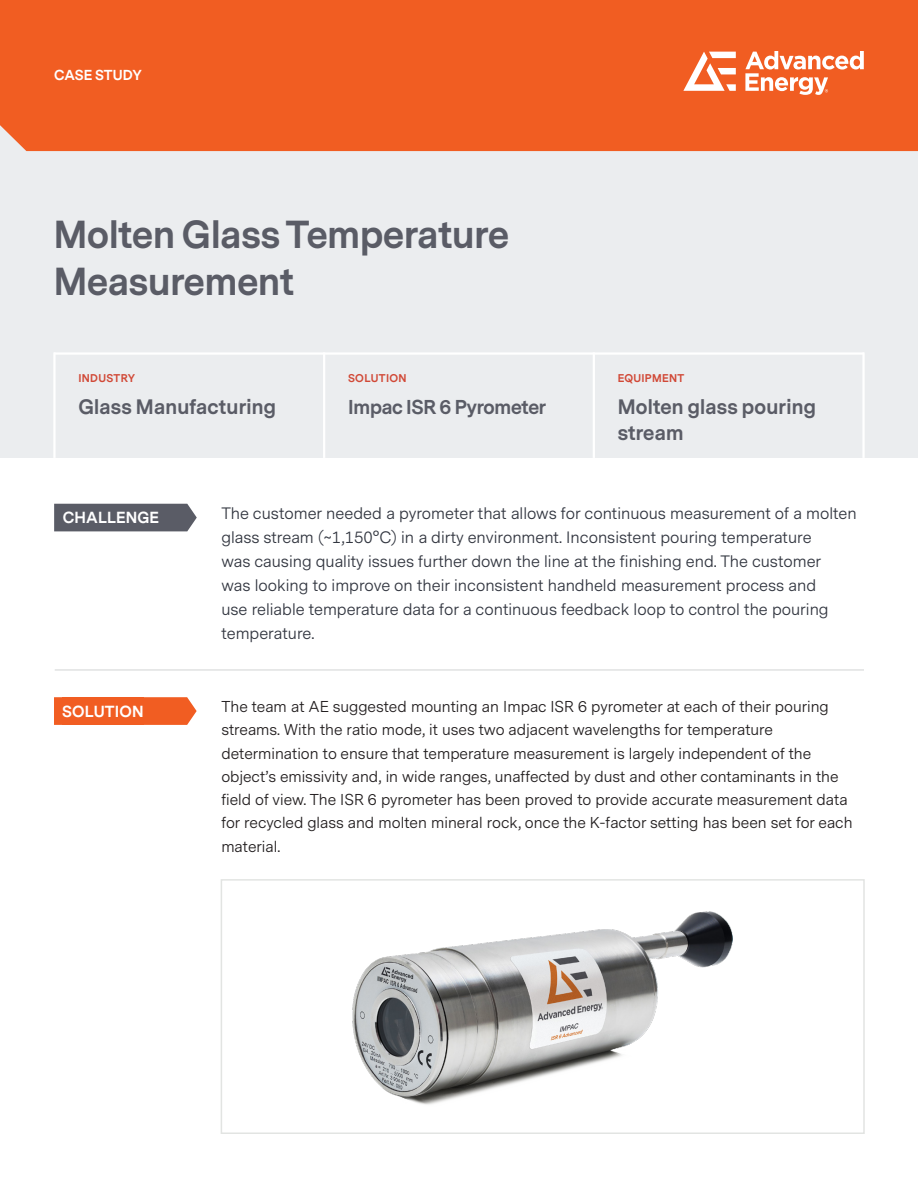
<style>
.page{position:relative;width:918px;height:1188px;background:#fff}
.page>*{position:absolute;margin:0;border:0;box-sizing:border-box;transform-origin:0 0}
.t1{font:700 36.45px/47px "Messina Sans";color:#5a5c66}
.AE__Colored_Subhead{font:700 19.5px/25.5px "Messina Sans";letter-spacing:.01em;color:#5a5c66}
.AE__Colored_Subhead-2{font:700 18.75px "Messina Sans";letter-spacing:-.01em;color:#5a5c66}
.AE___Page_Body{font:16.5px/24px "Messina Sans";color:#323640}
.AE___Page_Body-2{font:15.75px/23.2px "Messina Sans";color:#231f20}
.Cover_Heading{font:700 15px "Messina Sans";letter-spacing:.01em;color:#fff}
.Cover_Heading-2{font:700 13.5px "Messina Sans";color:#fff}
.Cover_Heading-3{font:700 10.5px "Messina Sans";letter-spacing:.03em;color:#d14937}
</style>
<div class="page">
<div style="left:0;top:111px;width:918px;height:347px;background:#ebedef"></div>
<div style="left:0;top:0;width:918px;height:151px;background:#f15d22"></div>
<svg style="left:683px;top:52px;width:53px;height:39px"></svg>
<svg style="left:745px;top:51px;width:119px;height:44px"></svg>
<hr style="left:54px;top:352px;width:810px;height:3px;background:#fff">
<hr style="left:53px;top:352px;width:3px;height:106px;background:#fff">
<hr style="left:323px;top:352px;width:2px;height:106px;background:#fff">
<hr style="left:593px;top:352px;width:2px;height:106px;background:#fff">
<hr style="left:862px;top:352px;width:3px;height:106px;background:#fff">
<div style="left:54px;top:504px;width:143px;height:27px;background:#5a5c66"></div>
<hr style="left:55px;top:670px;width:809px;height:1px;background:#d1d3d3">
<svg style="left:54px;top:697px;width:143px;height:28px;background:#f26c36"></svg>
<div style="left:62px;top:697px;width:82px;height:28px;background:#f15d22"></div>
<img style="left:353px;top:911px;width:379px;height:194px">
<div style="left:221px;top:879px;width:644px;height:255px;border:2px solid #e2e4e2"></div>
<p class="Cover_Heading-2" style="left:54px;top:66px;width:89px">CASE STUDY</p>
<p class="t1" style="left:54px;top:212px;width:457px">Molten Glass Temperature<br>Measurement</p>
<p class="Cover_Heading-3" style="left:78px;top:371px;width:58px">INDUSTRY</p>
<p class="AE__Colored_Subhead" style="left:78px;top:395px;width:199px">Glass Manufacturing</p>
<p class="Cover_Heading-3" style="left:348px;top:371px;width:60px">SOLUTION</p>
<p class="AE__Colored_Subhead-2" style="left:348px;top:394px;width:200px">Impac ISR 6 Pyrometer</p>
<p class="Cover_Heading-3" style="left:618px;top:371px;width:68px">EQUIPMENT</p>
<p class="AE__Colored_Subhead" style="left:618px;top:395px;width:200px">Molten glass pouring stream</p>
<p class="Cover_Heading" style="left:63px;top:507px;width:98px">CHALLENGE</p>
<p class="Cover_Heading" style="left:62px;top:701px;width:83px">SOLUTION</p>
<p class="AE___Page_Body" style="left:221px;top:502px;width:637px">The customer needed a pyrometer that allows for continuous measurement of a molten glass stream (~1,150°C) in a dirty environment. Inconsistent pouring temperature<br>was causing quality issues further down the line at the finishing end. The customer<br>was looking to improve on their inconsistent handheld measurement process and<br>use reliable temperature data for a continuous feedback loop to control the pouring temperature.</p>
<p class="AE___Page_Body-2" style="left:221px;top:696px;width:633px">The team at AE suggested mounting an Impac ISR 6 pyrometer at each of their pouring streams. With the ratio mode, it uses two adjacent wavelengths for temperature determination to ensure that temperature measurement is largely independent of the object’s emissivity and, in wide ranges, unaffected by dust and other contaminants in the field of view. The ISR 6 pyrometer has been proved to provide accurate measurement data for recycled glass and molten mineral rock, once the K-factor setting has been set for each material.</p>
</div>
